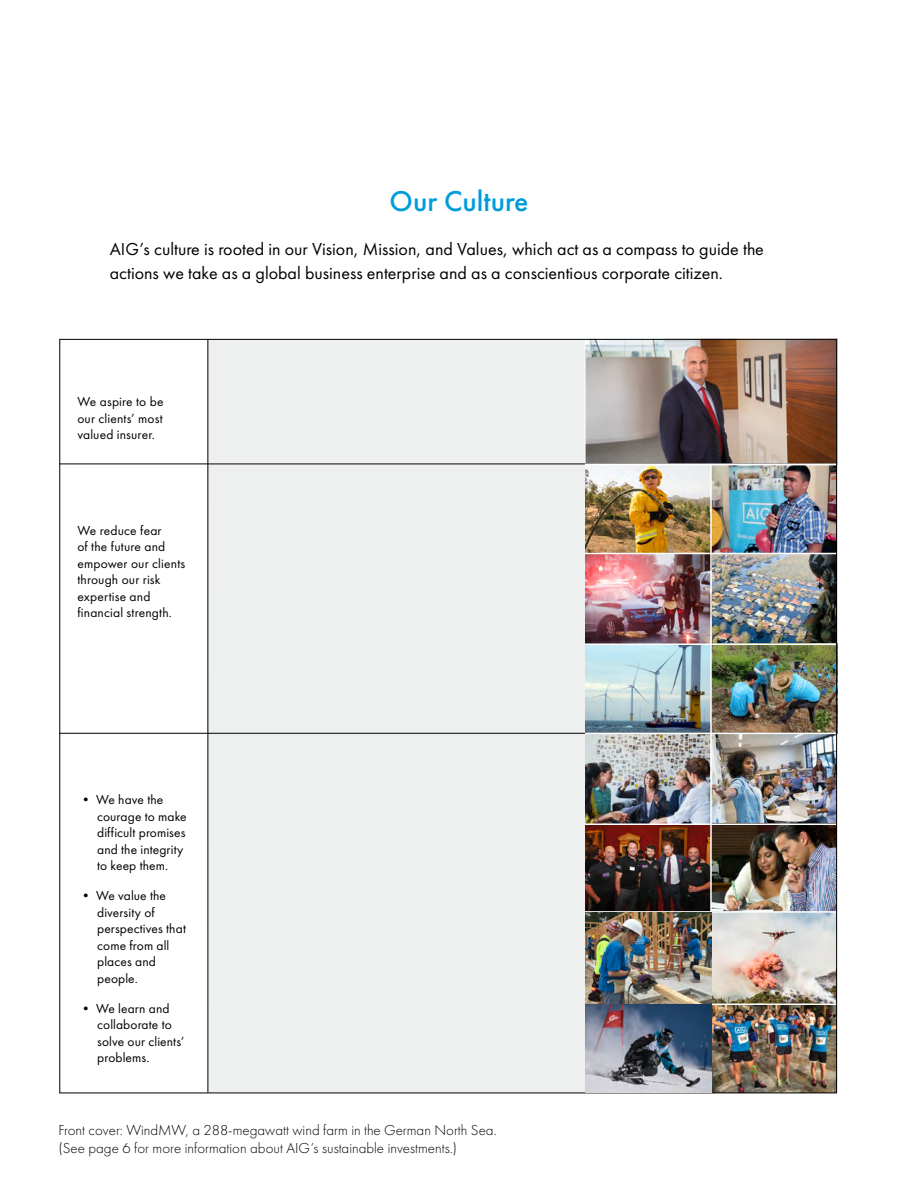
<style>
.page{position:relative;width:918px;height:1188px;background:#fff}
.page>*{position:absolute;margin:0;border:0;box-sizing:border-box;transform-origin:0 0}
.t1{font:500 29.7px "Futura PT";color:#019cdc}
.t2{font:18px/24px "Futura PT";color:#000}
.t3{font:300 15px/18px "Futura PT";color:#000}
.t4{font:13.5px/16.5px "Futura PT";letter-spacing:.01em;color:#000}
</style>
<div class="page">
<div style="left:208px;top:734px;width:628px;height:359px;background:#eeefef"></div>
<div style="left:207px;top:464px;width:628px;height:270px;background:#eeefef"></div>
<div style="left:207px;top:339px;width:628px;height:124px;background:#eeefef"></div>
<img style="left:585px;top:340px;width:251px;height:213px">
<img style="left:585px;top:554px;width:251px;height:539px">
<div style="left:585px;top:338px;width:253px;height:127px;border:1px solid #fff"></div>
<hr style="left:59px;top:733px;width:776px;height:1px;background:#000">
<hr style="left:59px;top:1093px;width:778px;height:1px;background:#000">
<hr style="left:207px;top:339px;width:1px;height:754px;background:#000">
<hr style="left:59px;top:339px;width:778px;height:1px;background:#000">
<hr style="left:59px;top:464px;width:777px;height:1px;background:#000">
<hr style="left:59px;top:339px;width:1px;height:754px;background:#000">
<hr style="left:710px;top:464px;width:2px;height:629px;background:#fff">
<hr style="left:585px;top:553px;width:252px;height:1px;background:#fff">
<hr style="left:585px;top:644px;width:252px;height:1px;background:#fff">
<hr style="left:585px;top:824px;width:252px;height:1px;background:#fff">
<hr style="left:585px;top:733px;width:252px;height:1px;background:#fff">
<hr style="left:585px;top:464px;width:252px;height:1px;background:#fff">
<hr style="left:585px;top:911px;width:252px;height:2px;background:#fff">
<hr style="left:585px;top:1004px;width:252px;height:1px;background:#fff">
<hr style="left:836px;top:339px;width:1px;height:754px;background:#000">
<h2 class="t1" style="left:390px;top:183px;width:140px">Our Culture</h2>
<p class="t2" style="left:110px;top:237px;width:656px">AIG’s culture is rooted in our Vision, Mission, and Values, which act as a compass to guide the actions we take as a global business enterprise and as a conscientious corporate citizen.</p>
<p class="t4" style="left:77px;top:393px;width:88px;text-align:justify">We aspire to be our clients’ most valued insurer.</p>
<p class="t4" style="left:77px;top:522px;width:109px">We reduce fear<br>of the future and empower our clients through our risk expertise and financial strength.</p>
<p class="t4" style="left:97px;top:791px;width:91px;text-indent:-18px">• We have the courage to make difficult promises and the integrity to keep them.</p>
<p class="t4" style="left:97px;top:887px;width:90px;text-indent:-18px">• We value the diversity of perspectives that come from all places and people.</p>
<p class="t4" style="left:97px;top:1000px;width:89px;text-indent:-18px">• We learn and collaborate to solve our clients’ problems.</p>
<p class="t3" style="left:58px;top:1121px;width:440px">Front cover: WindMW, a 288-megawatt wind farm in the German North Sea. (See page 6 for more information about AIG’s sustainable investments.)</p>
</div>
